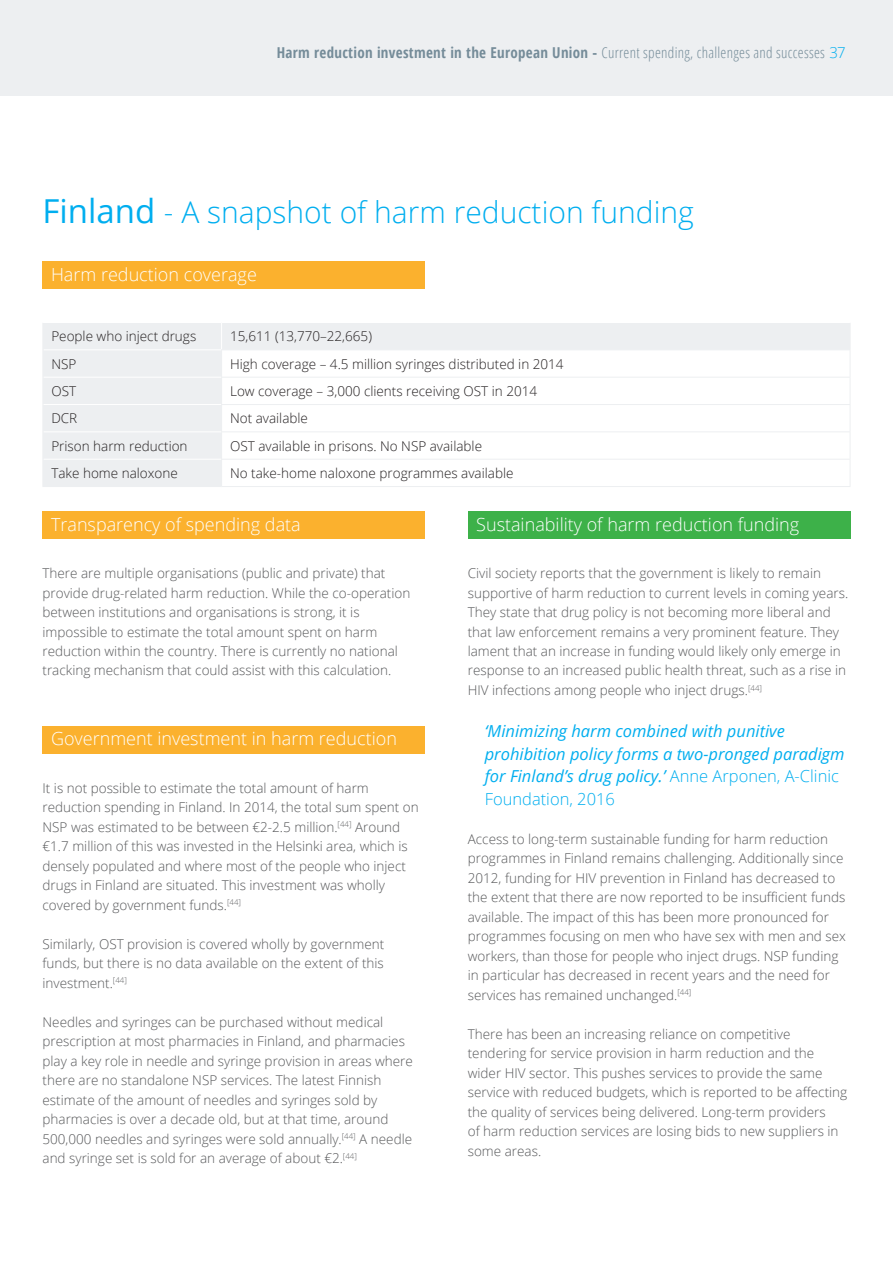
<style>
.page{position:relative;width:893px;height:1263px;background:#fff}
.page>*{position:absolute;margin:0;border:0;box-sizing:border-box;transform-origin:0 0}
.t1{font:300 30px "Open Sans";color:#00aeef}
.t2{font:300 18px "Open Sans";color:#fff}
.t3{font:italic 16.5px/22.5px "Open Sans";color:#00aeef}
.t4{font:700 condensed 15px "Open Sans";letter-spacing:.02em;color:#758c99}
.t5{font:300 13.5px/19.5px "Open Sans";color:#57585a}
.t6{font:300 13.5px "Open Sans";color:#231f20}
.s1{font-weight:300}
.s2{font-weight:300;font-stretch:normal;color:#00aeef}
.s3{font-weight:400;font-size:33px}
.s4{font-weight:300;font-style:normal}
</style>
<div class="page">
<div style="left:0;top:0;width:893px;height:95px;background:#edeff1"></div>
<div style="left:43px;top:511px;width:382px;height:28px;background:#fbb12e"></div>
<div style="left:43px;top:726px;width:382px;height:27px;background:#fbb12e"></div>
<div style="left:468px;top:511px;width:382px;height:28px;background:#3db149"></div>
<div style="left:43px;top:261px;width:382px;height:28px;background:#fbb12e"></div>
<div style="left:44px;top:323px;width:806px;height:163px;background:#edeff1"></div>
<svg style="left:222px;top:350px;width:628px;height:136px"></svg>
<hr style="left:43px;top:349px;width:178px;height:1px;background:#fff">
<hr style="left:43px;top:377px;width:178px;height:1px;background:#fff">
<hr style="left:43px;top:404px;width:178px;height:1px;background:#fff">
<hr style="left:43px;top:431px;width:178px;height:1px;background:#fff">
<hr style="left:43px;top:459px;width:178px;height:1px;background:#fff">
<hr style="left:221px;top:349px;width:629px;height:1px;background:#edeff1">
<hr style="left:221px;top:377px;width:629px;height:1px;background:#edeff1">
<hr style="left:221px;top:404px;width:629px;height:1px;background:#edeff1">
<hr style="left:221px;top:431px;width:629px;height:1px;background:#edeff1">
<hr style="left:221px;top:459px;width:629px;height:1px;background:#edeff1">
<svg style="left:221px;top:323px;width:1px;height:163px"></svg>
<svg style="left:43px;top:323px;width:1px;height:163px"></svg>
<svg style="left:850px;top:323px;width:1px;height:163px"></svg>
<hr style="left:43px;top:486px;width:179px;height:1px;background:#edeff1">
<hr style="left:222px;top:486px;width:628px;height:1px;background:#edeff1">
<p class="t4" style="left:277px;top:42px;width:570px">Harm reduction investment in the European Union - <span class="s1">Current spending, challenges and successes</span> <span class="s2">37</span></p>
<h1 class="t1" style="left:43px;top:192px;width:653px"><span class="s3">Finland</span> - A snapshot of harm reduction funding</h1>
<h2 class="t2" style="left:51px;top:262px;width:207px">Harm reduction coverage</h2>
<p class="t6" style="left:51px;top:327px;width:146px">People who inject drugs</p>
<p class="t6" style="left:230px;top:327px;width:143px">15,611 (13,770–22,665)</p>
<p class="t6" style="left:51px;top:354px;width:26px">NSP</p>
<p class="t6" style="left:230px;top:354px;width:335px">High coverage – 4.5 million syringes distributed in 2014</p>
<p class="t6" style="left:51px;top:382px;width:26px">OST</p>
<p class="t6" style="left:230px;top:382px;width:309px">Low coverage – 3,000 clients receiving OST in 2014</p>
<p class="t6" style="left:51px;top:409px;width:27px">DCR</p>
<p class="t6" style="left:230px;top:409px;width:79px">Not available</p>
<p class="t6" style="left:51px;top:436px;width:138px">Prison harm reduction</p>
<p class="t6" style="left:230px;top:436px;width:253px">OST available in prisons. No NSP available</p>
<p class="t6" style="left:51px;top:464px;width:128px">Take home naloxone</p>
<p class="t6" style="left:230px;top:464px;width:285px">No take-home naloxone programmes available</p>
<h2 class="t2" style="left:51px;top:512px;width:251px">Transparency of spending data</h2>
<p class="t5" style="left:43px;top:563px;width:369px">There are multiple organisations (public and private) that provide drug-related harm reduction. While the co-operation between institutions and organisations is strong, it is impossible to estimate the total amount spent on harm reduction within the country. There is currently no national tracking mechanism that could assist with this calculation.</p>
<h2 class="t2" style="left:51px;top:726px;width:347px">Government investment in harm reduction</h2>
<p class="t5" style="left:43px;top:777px;width:378px">It is not possible to estimate the total amount of harm reduction spending in Finland. In 2014, the total sum spent on NSP was estimated to be between €2-2.5 million.<sup>[44]</sup> Around €1.7 million of this was invested in the Helsinki area, which is densely populated and where most of the people who inject drugs in Finland are situated. This investment was wholly covered by government funds.<sup>[44]</sup></p>
<p class="t5" style="left:43px;top:933px;width:343px;text-align:justify">Similarly, OST provision is covered wholly by government funds, but there is no data available on the extent of this investment.<sup>[44]</sup></p>
<p class="t5" style="left:43px;top:1011px;width:372px">Needles and syringes can be purchased without medical prescription at most pharmacies in Finland, and pharmacies play a key role in needle and syringe provision in areas where there are no standalone NSP services. The latest Finnish estimate of the amount of needles and syringes sold by pharmacies is over a decade old, but at that time, around 500,000 needles and syringes were sold annually.<sup>[44]</sup> A needle and syringe set is sold for an average of about €2.<sup>[44]</sup></p>
<h2 class="t2" style="left:476px;top:512px;width:325px">Sustainability of harm reduction funding</h2>
<p class="t5" style="left:468px;top:563px;width:382px">Civil society reports that the government is likely to remain supportive of harm reduction to current levels in coming years.<br>They state that drug policy is not becoming more liberal and that law enforcement remains a very prominent feature. They lament that an increase in funding would likely only emerge in response to an increased public health threat, such as a rise in HIV infections among people who inject drugs.<sup>[44]</sup></p>
<p class="t3" style="left:485px;top:719px;width:361px">‘Minimizing harm combined with punitive prohibition policy forms a two-pronged paradigm for Finland’s drug policy.’ <span class="s4">Anne Arponen, A-Clinic Foundation, 2016</span></p>
<p class="t5" style="left:468px;top:828px;width:380px">Access to long-term sustainable funding for harm reduction programmes in Finland remains challenging. Additionally since 2012, funding for HIV prevention in Finland has decreased to the extent that there are now reported to be insufficient funds available. The impact of this has been more pronounced for programmes focusing on men who have sex with men and sex workers, than those for people who inject drugs. NSP funding in particular has decreased in recent years and the need for services has remained unchanged.<sup>[44]</sup></p>
<p class="t5" style="left:468px;top:1023px;width:381px">There has been an increasing reliance on competitive tendering for service provision in harm reduction and the wider HIV sector. This pushes services to provide the same service with reduced budgets, which is reported to be affecting the quality of services being delivered. Long-term providers<br>of harm reduction services are losing bids to new suppliers in some areas.</p>
</div>
